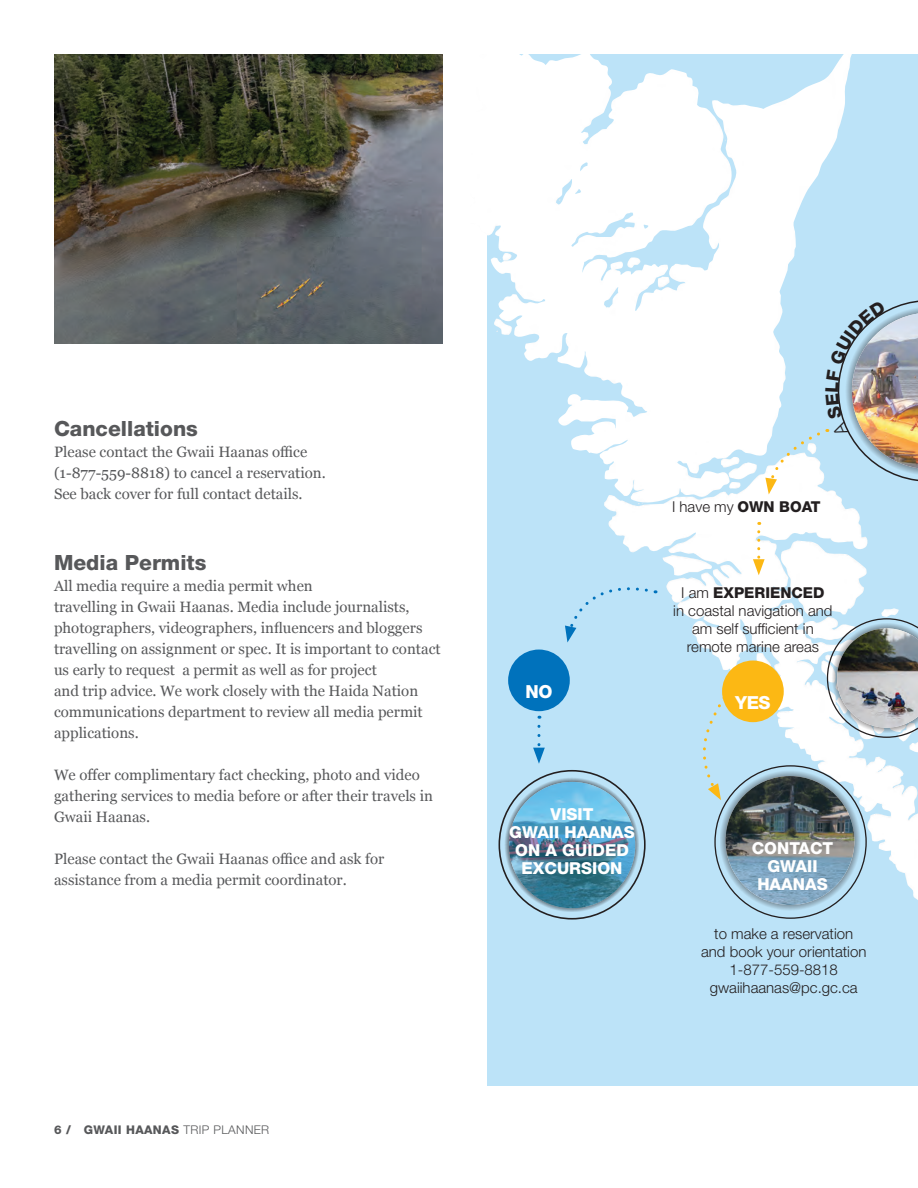
<style>
.page{position:relative;width:918px;height:1188px;background:#fff}
.page>*{position:absolute;margin:0;border:0;box-sizing:border-box;transform-origin:0 0}
.t1{font:800 21px "Helvetica Neue LT Std";color:#57585a}
.t2{font:800 18px "Helvetica Neue LT Std";color:#fff}
.t3{font:800 16.5px "Helvetica Neue LT Std";color:#fff}
.t4{font:15px/21px "Georgia";color:#57585a}
.t5{font:300 15px/18px "Helvetica Neue LT Std";color:#231f20;text-align:center}
.t6{font:800 15px "Helvetica Neue LT Std";color:#231f20}
.t7{font:800 12px "Helvetica Neue LT Std";letter-spacing:.03em;color:#57585a}
.s1{font-weight:300}
.s2{font-weight:800}
</style>
<div class="page">
<img style="left:54px;top:54px;width:388px;height:289px">
<svg style="left:488px;top:54px;width:430px;height:1031px;fill:#bce3f8"></svg>
<img style="left:582px;top:54px;width:262px;height:257px">
<div style="left:505px;top:778px;width:134px;height:134px;background:#231f20;opacity:.7"></div>
<svg style="left:509px;top:782px;width:126px;height:126px;background:#4f90b0"></svg>
<div style="left:720px;top:771px;width:140px;height:140px;background:#231f20;opacity:.7"></div>
<img style="left:726px;top:776px;width:128px;height:129px;border-radius:64px">
<svg style="left:827px;top:618px;width:91px;height:120px"></svg>
<img style="left:837px;top:628px;width:81px;height:100px">
<div style="left:722px;top:661px;width:62px;height:61px;background:#fcb814;border-radius:50%"></div>
<svg style="left:749px;top:614px;width:6px;height:47px"></svg>
<div style="left:508px;top:650px;width:62px;height:61px;background:#0072bc;border-radius:50%"></div>
<svg style="left:535px;top:603px;width:6px;height:47px"></svg>
<svg style="left:698px;top:696px;width:27px;height:104px;background:#bfe0e9"></svg>
<div style="left:565px;top:581px;width:91px;height:61px;background:#bce3f8"></div>
<svg style="left:753px;top:532px;width:12px;height:43px"></svg>
<svg style="left:533px;top:726px;width:12px;height:38px"></svg>
<img style="left:765px;top:293px;width:153px;height:201px">
<p class="t1" style="left:54px;top:416px;width:145px">Cancellations</p>
<p class="t4" style="left:54px;top:441px;width:255px">Please contact the Gwaii Haanas office</p>
<p class="t4" style="left:54px;top:462px;width:273px">(1-877-559-8818) to cancel a reservation.</p>
<p class="t4" style="left:54px;top:483px;width:250px">See back cover for full contact details.</p>
<p class="t1" style="left:54px;top:550px;width:154px">Media Permits</p>
<p class="t4" style="left:54px;top:575px;width:260px">All media require a media permit when</p>
<p class="t4" style="left:54px;top:596px;width:388px">travelling in Gwaii Haanas. Media include journalists, photographers, videographers, influencers and bloggers travelling on assignment or spec. It is important to contact us early to request a permit as well as for project</p>
<p class="t4" style="left:54px;top:680px;width:370px">and trip advice. We work closely with the Haida Nation communications department to review all media permit applications.</p>
<p class="t4" style="left:54px;top:764px;width:381px">We offer complimentary fact checking, photo and video gathering services to media before or after their travels in<br>Gwaii Haanas.</p>
<p class="t4" style="left:54px;top:848px;width:332px">Please contact the Gwaii Haanas office and ask for</p>
<p class="t4" style="left:54px;top:869px;width:294px">assistance from a media permit coordinator.</p>
<p class="t7" style="left:54px;top:1123px;width:217px">6 / GWAII HAANAS <span class="s1">TRIP PLANNER</span></p>
<p class="t2" style="left:526px;top:681px;width:28px">NO</p>
<p class="t5" style="left:672px;top:497px;width:150px">I have my <span class="s2">OWN BOAT</span></p>
<p class="t6" style="left:681px;top:584px;width:145px"><span class="s1">I am</span> EXPERIENCED</p>
<p class="t5" style="left:673px;top:601px;width:161px">in coastal navigation and</p>
<p class="t5" style="left:692px;top:619px;width:123px">am self sufficient in</p>
<p class="t5" style="left:687px;top:637px;width:134px">remote marine areas</p>
<p class="t2" style="left:735px;top:692px;width:37px">YES</p>
<p class="t3" style="left:551px;top:804px;width:44px">VISIT</p>
<p class="t3" style="left:509px;top:822px;width:127px">GWAII HAANAS</p>
<p class="t3" style="left:515px;top:840px;width:115px">ON A GUIDED</p>
<p class="t3" style="left:522px;top:858px;width:102px">EXCURSION</p>
<p class="t3" style="left:752px;top:838px;width:83px">CONTACT</p>
<p class="t3" style="left:767px;top:856px;width:52px">GWAII</p>
<p class="t3" style="left:757px;top:874px;width:72px">HAANAS</p>
<p class="t5" style="left:701px;top:924px;width:167px">to make a reservation and book your orientation</p>
<p class="t5" style="left:730px;top:960px;width:110px">1-877-559-8818</p>
<p class="t5" style="left:710px;top:978px;width:149px">gwaiihaanas@pc.gc.ca</p>
</div>
